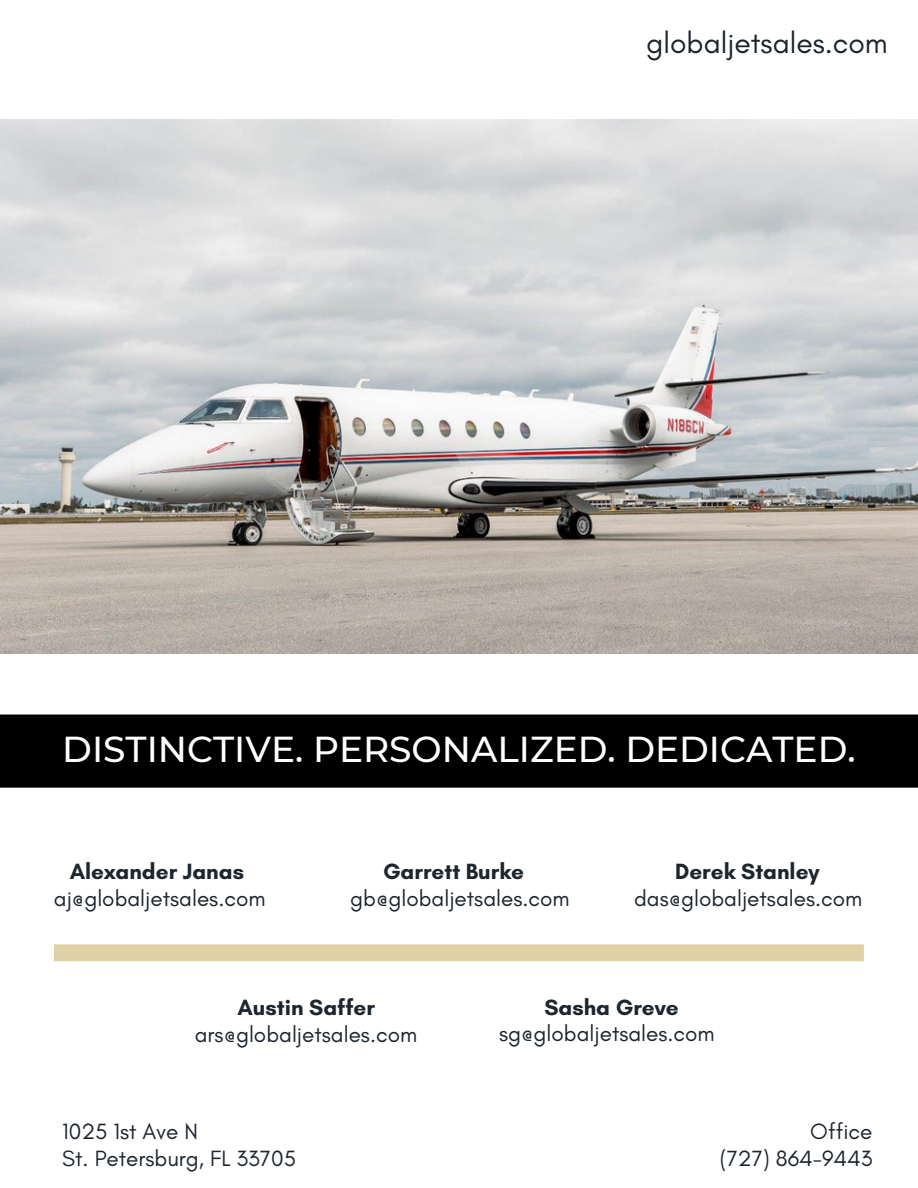
<style>
.page{position:relative;width:918px;height:1188px;background:#fff}
.page>*{position:absolute;margin:0;border:0;box-sizing:border-box;transform-origin:0 0}
.t1{font:500 36px "Montserrat";color:#fff}
.t2{font:30px "Glacial Indifference";color:#1c252c}
.t3{font:22.5px "Glacial Indifference";color:#1d252d}
.t4{font:700 22.5px "Glacial Indifference";color:#1d252d}
</style>
<div class="page">
<div style="left:0;top:715px;width:918px;height:73px;background:#000"></div>
<div style="left:54px;top:944px;width:810px;height:17px;background:#dfd1a7"></div>
<img style="left:0;top:119px;width:918px;height:535px">
<p class="t2" style="left:646px;top:25px;width:243px">globaljetsales.com</p>
<p class="t1" style="left:62px;top:727px;width:795px">DISTINCTIVE. PERSONALIZED. DEDICATED.</p>
<p class="t4" style="left:70px;top:858px;width:176px">Alexander Janas</p>
<p class="t4" style="left:383px;top:858px;width:143px">Garrett Burke</p>
<p class="t4" style="left:675px;top:858px;width:146px">Derek Stanley</p>
<p class="t3" style="left:54px;top:885px;width:213px">aj@globaljetsales.com</p>
<p class="t3" style="left:350px;top:885px;width:221px">gb@globaljetsales.com</p>
<p class="t3" style="left:634px;top:885px;width:230px">das@globaljetsales.com</p>
<p class="t4" style="left:237px;top:994px;width:139px">Austin Saffer</p>
<p class="t3" style="left:195px;top:1021px;width:224px">ars@globaljetsales.com</p>
<p class="t4" style="left:544px;top:994px;width:136px">Sasha Greve</p>
<p class="t3" style="left:499px;top:1020px;width:217px">sg@globaljetsales.com</p>
<p class="t3" style="left:62px;top:1118px;width:137px">1025 1st Ave N</p>
<p class="t3" style="left:810px;top:1118px;width:64px">Office</p>
<p class="t3" style="left:62px;top:1145px;width:235px">St. Petersburg, FL 33705</p>
<p class="t3" style="left:720px;top:1145px;width:154px">(727) 864-9443</p>
</div>
